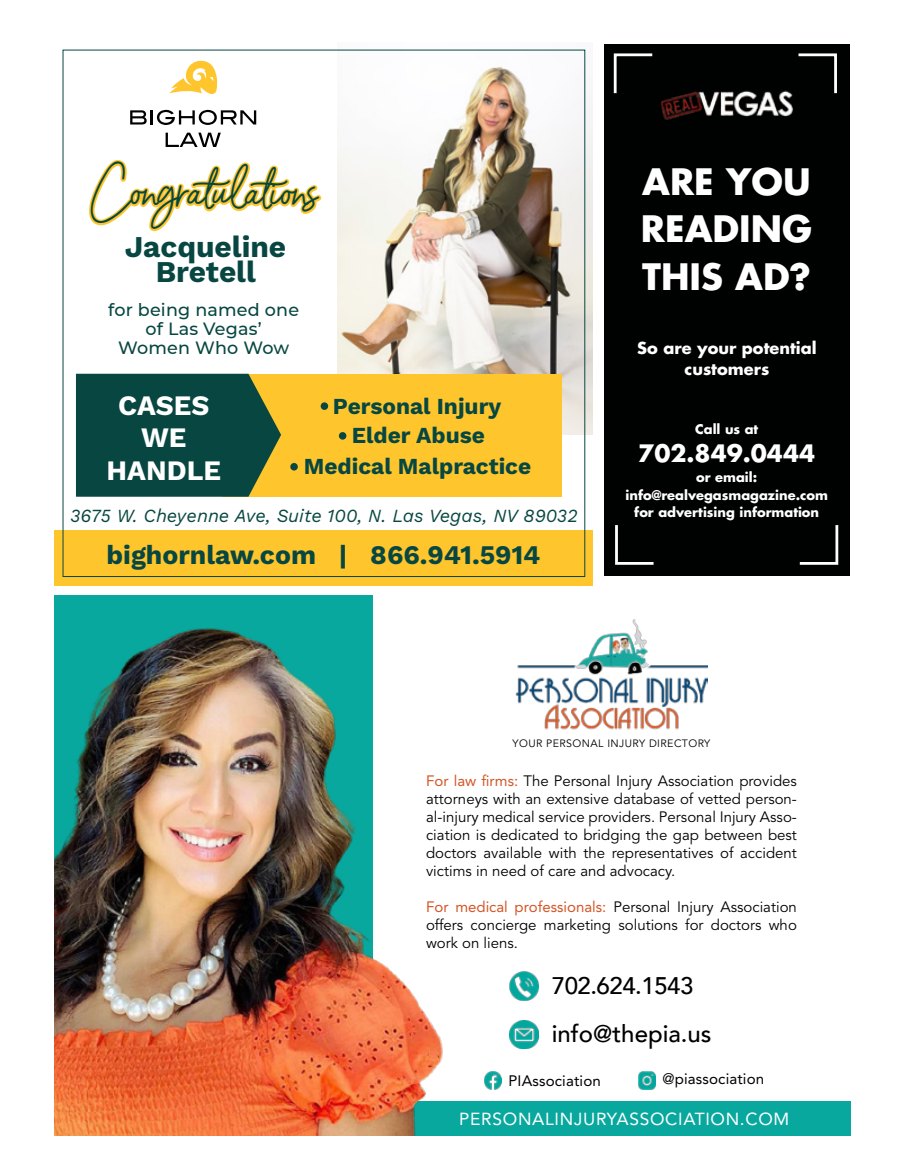
<style>
.page{position:relative;width:905px;height:1175px;background:#fff}
.page>*{position:absolute;margin:0;border:0;box-sizing:border-box;transform-origin:0 0}
.t1{font:43.35px "Barcelony";color:#084741}
.t2{font:700 35.4px/47.2px "Futura";color:#fff;text-align:justify}
.t3{font:700 30.15px/24.9px "Work Sans";color:#084741;text-align:center}
.t4{font:700 28.05px/32.7px "Work Sans";color:#fff;text-align:center}
.t5{font:700 26.85px "Work Sans";color:#084741}
.t6{font:500 24px/48.3px "Avenir";color:#000}
.t7{font:700 23.4px "Futura";color:#fff}
.t8{font:700 22.8px/30.5px "Work Sans";color:#084741;text-align:center}
.t9{font:19.35px/21.5px "Work Sans";color:#084741;text-align:center}
.t10{font:italic 18.45px "Work Sans";color:#084741}
.t11{font:500 17.7px/18.9px "Montserrat";letter-spacing:.01em;color:#074741;text-align:center}
.t12{font:17.4px "Avenir LT Std";letter-spacing:.04em;color:#fff}
.t13{font:700 16.05px/21.5px "Futura";color:#fff;text-align:center}
.t14{font:15.15px "Avenir LT Std";letter-spacing:.01em;color:#000}
.t15{font:15px/18px "Avenir LT Std";color:#000;text-align:justify}
.t16{font:700 12.9px/17.2px "Futura";color:#fff;text-align:center}
.t17{font:10.65px "Avenir LT Std";letter-spacing:.04em;color:#000}
.s1{color:#d45627}
</style>
<div class="page">
<img style="left:338px;top:49px;width:254px;height:385px">
<div style="left:54px;top:530px;width:538px;height:55px;background:#fec52c"></div>
<svg style="left:169px;top:60px;width:48px;height:34px"></svg>
<svg style="left:166px;top:133px;width:55px;height:14px"></svg>
<svg style="left:130px;top:110px;width:126px;height:15px"></svg>
<div style="left:222px;top:374px;width:340px;height:123px;background:#fec52c"></div>
<svg style="left:76px;top:374px;width:205px;height:123px;background:#1b513f"></svg>
<svg style="left:89px;top:160px;width:232px;height:71px"></svg>
<div style="left:320px;top:402px;width:8px;height:8px;background:#084741;border-radius:50%"></div>
<div style="left:339px;top:432px;width:7px;height:7px;background:#084741;border-radius:50%"></div>
<div style="left:290px;top:463px;width:8px;height:7px;background:#084741;border-radius:50%"></div>
<div style="left:603px;top:44px;width:246px;height:531px;background:#000101"></div>
<img style="left:660px;top:90px;width:133px;height:30px">
<svg style="left:613px;top:53px;width:40px;height:41px"></svg>
<svg style="left:798px;top:53px;width:39px;height:41px"></svg>
<svg style="left:615px;top:525px;width:39px;height:40px"></svg>
<svg style="left:799px;top:525px;width:40px;height:40px"></svg>
<div style="left:54px;top:596px;width:318px;height:540px;background:#09a89e"></div>
<div style="left:397px;top:1101px;width:453px;height:35px;background:#09a89e"></div>
<img style="left:54px;top:624px;width:389px;height:512px">
<img style="left:515px;top:619px;width:192px;height:111px">
<img style="left:510px;top:971px;width:29px;height:29px">
<img style="left:510px;top:1020px;width:29px;height:29px">
<img style="left:484px;top:1071px;width:17px;height:18px">
<img style="left:638px;top:1071px;width:17px;height:18px">
<h1 class="t1" style="left:89px;top:163px;width:230px">Congratulations</h1>
<h3 class="t3" style="left:125px;top:233px;width:163px">Jacqueline<br>Bretell</h3>
<p class="t9" style="left:96px;top:294px;width:219px">for being named one of the Leading Lawyers in Las Vegas!</p>
<h3 class="t4" style="left:106px;top:388px;width:116px">CASES<br>WE<br>HANDLE</h3>
<p class="t11" style="left:108px;top:299px;width:192px">for being named one of Las Vegas’<br>Women Who Wow</p>
<h3 class="t8" style="left:304px;top:390px;width:229px">Personal Injury<br>Elder Abuse<br>Medical Malpractice</h3>
<p class="t10" style="left:70px;top:501px;width:509px">3675 W. Cheyenne Ave, Suite 100, N. Las Vegas, NV 89032</p>
<h3 class="t5" style="left:107px;top:534px;width:435px">bighornlaw.com | 866.941.5914</h3>
<h2 class="t2" style="left:641px;top:157px;width:173px">ARE YOU READING THIS AD?</h2>
<p class="t13" style="left:637px;top:336px;width:181px">So are your potential customers</p>
<p class="t16" style="left:695px;top:420px;width:65px">Call us at</p>
<h3 class="t7" style="left:638px;top:437px;width:178px">702.849.0444</h3>
<p class="t16" style="left:625px;top:468px;width:204px">or email: info@realvegasmagazine.com for advertising information</p>
<p class="t17" style="left:512px;top:737px;width:199px">YOUR PERSONAL INJURY DIRECTORY</p>
<p class="t15" style="left:426px;top:772px;width:372px"><span class="s1">For law firms:</span> The Personal Injury Association provides attorneys with an extensive database of vetted person&shy;al-injury medical service providers. Personal Injury Asso&shy;ciation is dedicated to bridging the gap between best doctors available with the representatives of accident victims in need of care and advocacy.</p>
<p class="t15" style="left:426px;top:898px;width:372px"><span class="s1">For medical professionals:</span> Personal Injury Association offers concierge marketing solutions for doctors who work on liens.</p>
<h3 class="t6" style="left:552px;top:960px;width:161px">702.624.1543 info@thepia.us</h3>
<p class="t14" style="left:508px;top:1071px;width:94px">PIAssociation</p>
<p class="t14" style="left:662px;top:1070px;width:103px">@piassociation</p>
<p class="t12" style="left:459px;top:1109px;width:331px">PERSONALINJURYASSOCIATION.COM</p>
</div>
